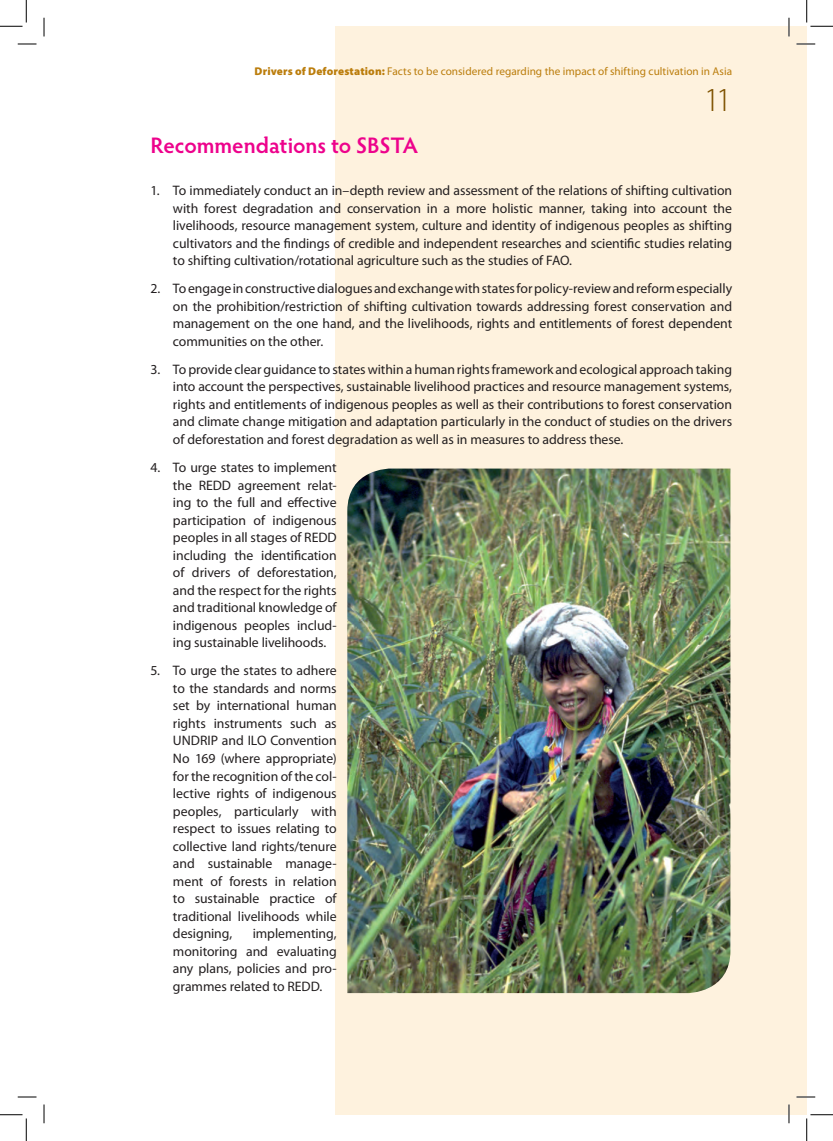
<style>
.page{position:relative;width:833px;height:1141px;background:#fff}
.page>*{position:absolute;margin:0;border:0;box-sizing:border-box;transform-origin:0 0}
.t1{font:300 33.75px "Myriad Pro";color:#7e5200}
.t2{font:600 22.5px "Hypatia Sans Pro";letter-spacing:-.005em;color:#ed028c}
.t3{font:13.75px/17.5px "Myriad Pro";letter-spacing:-.005em;color:#231f20;text-align:justify}
.t4{font:11.25px "Myriad Pro";letter-spacing:.005em;color:#bb7d0c}
.s1{font-weight:900}
</style>
<div class="page">
<div style="left:335px;top:26px;width:471px;height:1088px;background:#fef2de"></div>
<img style="left:347px;top:468px;width:383px;height:524px">
<svg style="left:18px;top:43px;width:18px;height:2px"></svg>
<svg style="left:796px;top:43px;width:18px;height:2px"></svg>
<svg style="left:18px;top:1096px;width:18px;height:1px"></svg>
<svg style="left:796px;top:1096px;width:18px;height:1px"></svg>
<svg style="left:43px;top:18px;width:2px;height:18px"></svg>
<svg style="left:43px;top:1104px;width:2px;height:19px"></svg>
<svg style="left:788px;top:18px;width:1px;height:18px"></svg>
<svg style="left:787px;top:1104px;width:2px;height:19px"></svg>
<svg style="left:0;top:0;width:27px;height:27px"></svg>
<svg style="left:0;top:1114px;width:27px;height:26px"></svg>
<svg style="left:806px;top:0;width:26px;height:27px"></svg>
<svg style="left:806px;top:1114px;width:26px;height:26px"></svg>
<p class="t4" style="left:254px;top:64px;width:478px"><span class="s1">Drivers of Deforestation:</span> Facts to be considered regarding the impact of shifting cultivation in Asia</p>
<h1 class="t1" style="left:703px;top:79px;width:30px">11</h1>
<h2 class="t2" style="left:150px;top:129px;width:269px">Recommendations to SBSTA</h2>
<p class="t3" style="left:173px;top:181px;width:560px;text-indent:-22px">1. To immediately conduct an in–depth review and assessment of the relations of shifting cultivation with forest degradation and conservation in a more holistic manner, taking into account the livelihoods, resource management system, culture and identity of indigenous peoples as shifting cultivators and the findings of credible and independent researches and scientific studies relating to shifting cultivation/rotational agriculture such as the studies of FAO.</p>
<p class="t3" style="left:173px;top:279px;width:560px;text-indent:-22px">2. To engage in constructive dialogues and exchange with states for policy-review and reform especially on the prohibition/restriction of shifting cultivation towards addressing forest conservation and management on the one hand, and the livelihoods, rights and entitlements of forest dependent communities on the other.</p>
<p class="t3" style="left:173px;top:360px;width:560px;text-indent:-22px">3. To provide clear guidance to states within a human rights framework and ecological approach taking into account the perspectives, sustainable livelihood practices and resource management systems, rights and entitlements of indigenous peoples as well as their contributions to forest conservation and climate change mitigation and adaptation particularly in the conduct of studies on the drivers of deforestation and forest degradation as well as in measures to address these.</p>
<p class="t3" style="left:173px;top:458px;width:165px;text-indent:-23px">4. To urge states to implement the REDD agreement relat&shy;ing to the full and effective participation of indigenous peoples in all stages of REDD including the identification of drivers of deforestation, and the respect for the rights and traditional knowledge of indigenous peoples includ&shy;ing sustainable livelihoods.</p>
<p class="t3" style="left:173px;top:661px;width:165px;text-indent:-22px">5. To urge the states to adhere to the standards and norms set by international human rights instruments such as UNDRIP and ILO Convention No 169 (where appropriate) for the recognition of the col&shy;lective rights of indigenous peoples, particularly with respect to issues relating to collective land rights/tenure and sustainable manage&shy;ment of forests in relation to sustainable practice of traditional livelihoods while designing,</p>
<p class="t3" style="left:173px;top:924px;width:165px;text-indent:80px">implementing, monitoring and evaluating any plans, policies and pro&shy;grammes related to REDD.</p>
</div>
